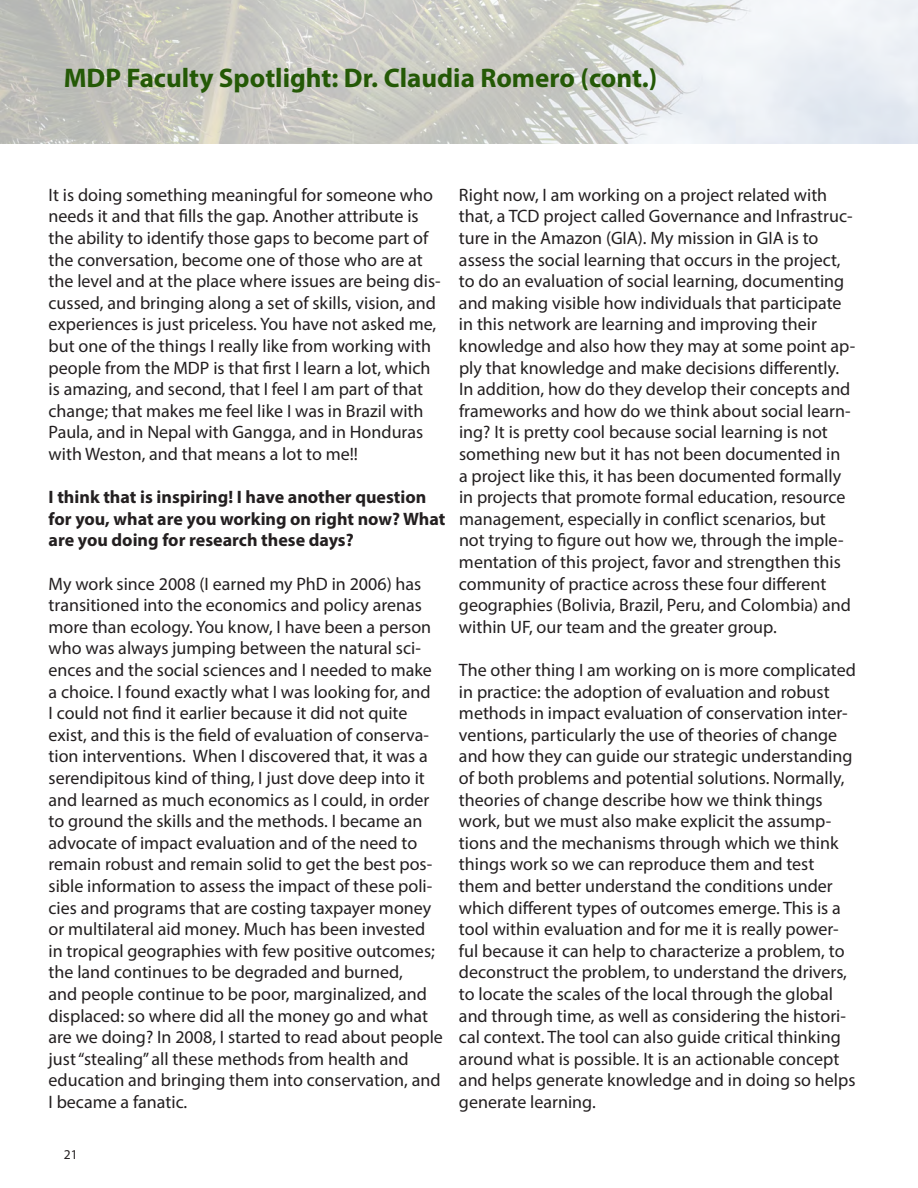
<style>
.page{position:relative;width:918px;height:1188px;background:#fff}
.page>*{position:absolute;margin:0;border:0;box-sizing:border-box;transform-origin:0 0}
.t1{font:700 27px "Myriad Pro";color:#245906}
.t2{font:18px/21.6px "Myriad Pro";color:#231f20}
.t3{font:700 18px/21.6px "Myriad Pro";color:#231f20}
.t4{font:13.5px "Myriad Pro";color:#231f20}
</style>
<div class="page">
<img style="left:0;top:0;width:918px;height:144px">
<p class="t1" style="left:64px;top:60px;width:595px">MDP Faculty Spotlight: Dr. Claudia Romero (cont.)</p>
<p class="t2" style="left:49px;top:184px;width:394px">It is doing something meaningful for someone who needs it and that fills the gap. Another attribute is the ability to identify those gaps to become part of the conversation, become one of those who are at the level and at the place where issues are being dis&shy;cussed, and bringing along a set of skills, vision, and experiences is just priceless. You have not asked me, but one of the things I really like from working with people from the MDP is that first I learn a lot, which is amazing, and second, that I feel I am part of that change; that makes me feel like I was in Brazil with Paula, and in Nepal with Gangga, and in Honduras with Weston, and that means a lot to me!!</p>
<p class="t3" style="left:49px;top:486px;width:398px">I think that is inspiring! I have another question for you, what are you working on right now? What are you doing for research these days?</p>
<p class="t2" style="left:49px;top:572px;width:396px">My work since 2008 (I earned my PhD in 2006) has transitioned into the economics and policy arenas more than ecology. You know, I have been a person who was always jumping between the natural sci&shy;ences and the social sciences and I needed to make a choice. I found exactly what I was looking for, and<br>I could not find it earlier because it did not quite exist, and this is the field of evaluation of conserva&shy;tion interventions. When I discovered that, it was a serendipitous kind of thing, I just dove deep into it and learned as much economics as I could, in order to ground the skills and the methods. I became an advocate of impact evaluation and of the need to remain robust and remain solid to get the best pos&shy;sible information to assess the impact of these poli&shy;cies and programs that are costing taxpayer money or multilateral aid money. Much has been invested in tropical geographies with few positive outcomes; the land continues to be degraded and burned,<br>and people continue to be poor, marginalized, and displaced: so where did all the money go and what are we doing? In 2008, I started to read about people just “stealing” all these methods from health and education and bringing them into conservation, and I became a fanatic.</p>
<p class="t2" style="left:459px;top:184px;width:398px">Right now, I am working on a project related with that, a TCD project called Governance and Infrastruc&shy;ture in the Amazon (GIA). My mission in GIA is to assess the social learning that occurs in the project, to do an evaluation of social learning, documenting and making visible how individuals that participate in this network are learning and improving their knowledge and also how they may at some point ap&shy;ply that knowledge and make decisions differently.<br>In addition, how do they develop their concepts and frameworks and how do we think about social learn&shy;ing? It is pretty cool because social learning is not something new but it has not been documented in<br>a project like this, it has been documented formally in projects that promote formal education, resource management, especially in conflict scenarios, but not trying to figure out how we, through the imple&shy;mentation of this project, favor and strengthen this community of practice across these four different geographies (Bolivia, Brazil, Peru, and Colombia) and within UF, our team and the greater group.</p>
<p class="t2" style="left:459px;top:659px;width:398px">The other thing I am working on is more complicated in practice: the adoption of evaluation and robust methods in impact evaluation of conservation inter&shy;ventions, particularly the use of theories of change and how they can guide our strategic understanding of both problems and potential solutions. Normally, theories of change describe how we think things work, but we must also make explicit the assump&shy;tions and the mechanisms through which we think things work so we can reproduce them and test them and better understand the conditions under which different types of outcomes emerge. This is a tool within evaluation and for me it is really power&shy;ful because it can help to characterize a problem, to deconstruct the problem, to understand the drivers, to locate the scales of the local through the global and through time, as well as considering the histori&shy;cal context. The tool can also guide critical thinking around what is possible. It is an actionable concept and helps generate knowledge and in doing so helps generate learning.</p>
<p class="t4" style="left:64px;top:1146px;width:15px">21</p>
</div>
